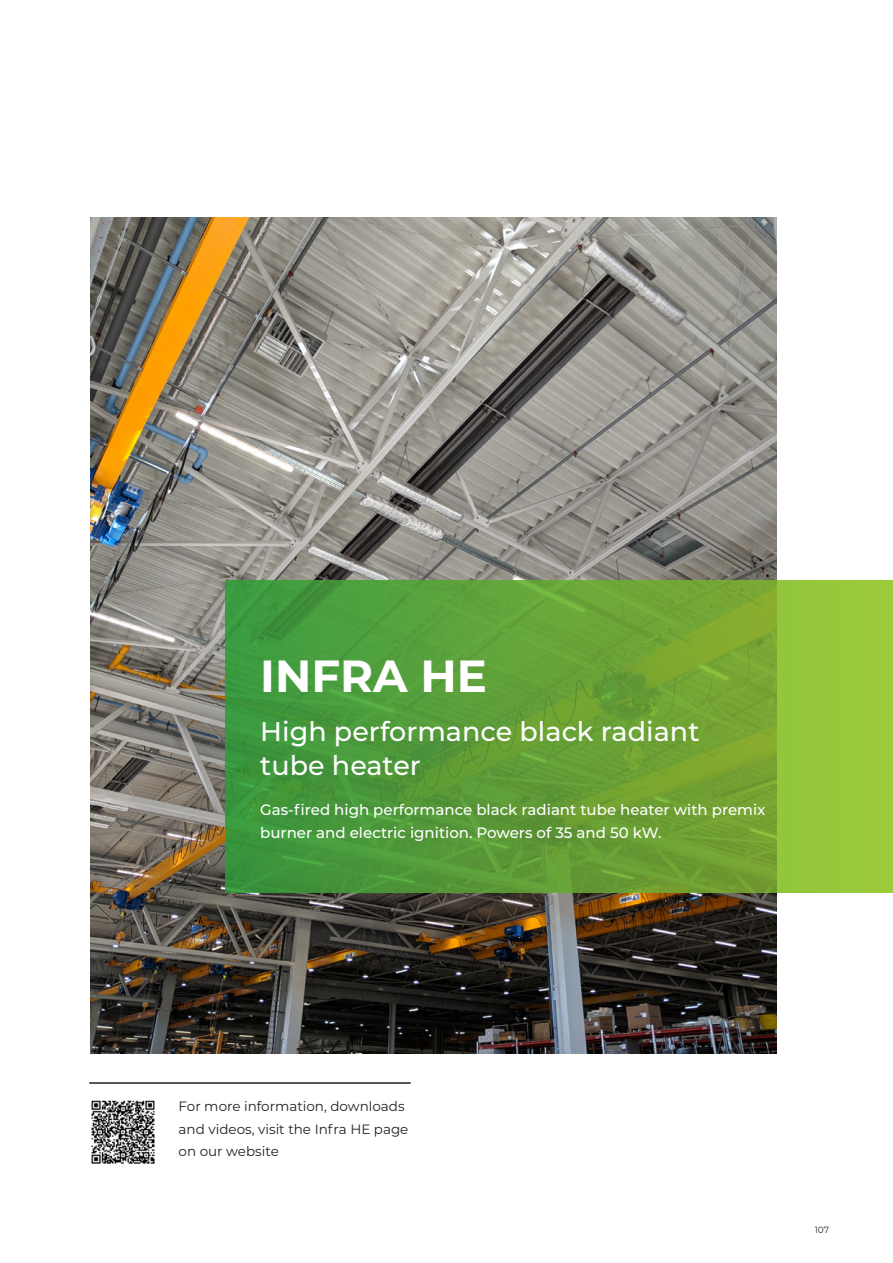
<style>
.page{position:relative;width:893px;height:1263px;background:#fff}
.page>*{position:absolute;margin:0;border:0;box-sizing:border-box;transform-origin:0 0}
.t1{font:700 45px "Montserrat";color:#fff}
.t2{font:500 27px "Montserrat";color:#fff}
.t3{font:500 15px/22.5px "Montserrat";color:#fff}
.t4{font:13.5px/22.5px "Montserrat";color:#231f20}
.t5{font:9px "Montserrat";color:#231f20}
</style>
<div class="page">
<img style="left:90px;top:218px;width:687px;height:836px">
<svg style="left:225px;top:580px;width:668px;height:312px"></svg>
<hr style="left:89px;top:1082px;width:322px;height:2px;background:#231f20">
<img style="left:91px;top:1100px;width:64px;height:64px">
<p class="t1" style="left:260px;top:644px;width:228px">INFRA HE</p>
<p class="t2" style="left:260px;top:712px;width:441px">High performance black radiant</p>
<p class="t2" style="left:260px;top:747px;width:162px">tube heater</p>
<p class="t3" style="left:260px;top:798px;width:507px">Gas-fired high performance black radiant tube heater with premix burner and electric ignition. Powers of 35 and 50 kW.</p>
<p class="t4" style="left:179px;top:1095px;width:231px">For more information, downloads and videos, visit the Infra HE page on our website</p>
<p class="t5" style="left:815px;top:1224px;width:16px">107</p>
</div>
